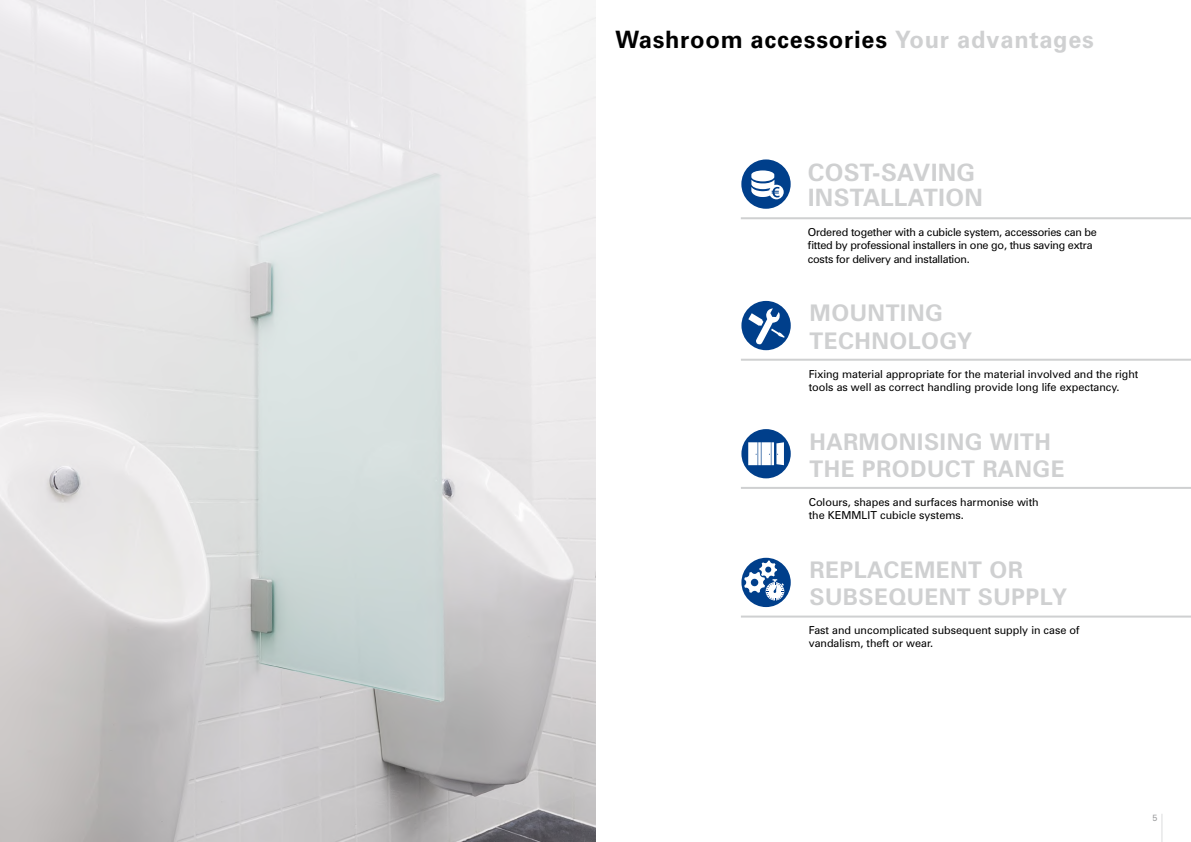
<style>
.page{position:relative;width:1191px;height:842px;background:#fff}
.page>*{position:absolute;margin:0;border:0;box-sizing:border-box;transform-origin:0 0}
.t1{font:700 24px "Zurich BT";letter-spacing:.03em;color:#000}
.t2{font:700 24px/25px "Zurich BT";letter-spacing:.01em;color:#cfd0d1}
.t3{font:700 22.9px/27.5px "Zurich BT";letter-spacing:.02em;color:#cfd0d1}
.t4{font:11px/13.2px "Zurich BT";color:#000}
.t5{font:11px/13.2px "Zurich BT";letter-spacing:-.02em;color:#000}
.t6{font:9px "Zurich BT";color:#9c9d9f}
.s1{color:#cfd0d1}
</style>
<div class="page">
<svg style="left:1161px;top:814px;width:1px;height:28px"></svg>
<img style="left:0;top:0;width:595px;height:842px">
<hr style="left:741px;top:359px;width:450px;height:2px;background:#cfd0d1">
<svg style="left:741px;top:429px;width:49px;height:49px"></svg>
<hr style="left:741px;top:487px;width:450px;height:2px;background:#cfd0d1">
<svg style="left:741px;top:558px;width:49px;height:49px"></svg>
<hr style="left:741px;top:616px;width:450px;height:2px;background:#cfd0d1">
<svg style="left:741px;top:301px;width:49px;height:49px"></svg>
<svg style="left:741px;top:159px;width:49px;height:50px"></svg>
<hr style="left:741px;top:217px;width:450px;height:2px;background:#cfd0d1">
<h1 class="t1" style="left:615px;top:25px;width:480px">Washroom accessories <span class="s1">Your advantages</span></h1>
<h1 class="t2" style="left:807px;top:160px;width:177px">COST-SAVING<br>INSTALLATION</h1>
<p class="t5" style="left:807px;top:226px;width:291px">Ordered together with a cubicle system, accessories can be fitted by professional installers in one go, thus saving extra costs for delivery and installation.</p>
<h2 class="t3" style="left:809px;top:299px;width:164px">MOUNTING<br>TECHNOLOGY</h2>
<p class="t4" style="left:808px;top:367px;width:331px">Fixing material appropriate for the material involved and the right tools as well as correct handling provide long life expectancy.</p>
<h2 class="t3" style="left:809px;top:427px;width:256px">HARMONISING WITH<br>THE PRODUCT RANGE</h2>
<p class="t4" style="left:808px;top:495px;width:231px">Colours, shapes and surfaces harmonise with the KEMMLIT cubicle systems.</p>
<h2 class="t3" style="left:809px;top:556px;width:259px">REPLACEMENT OR<br>SUBSEQUENT SUPPLY</h2>
<p class="t4" style="left:808px;top:623px;width:272px">Fast and uncomplicated subsequent supply in case of vandalism, theft or wear.</p>
<p class="t6" style="left:1152px;top:812px;width:6px">5</p>
</div>
